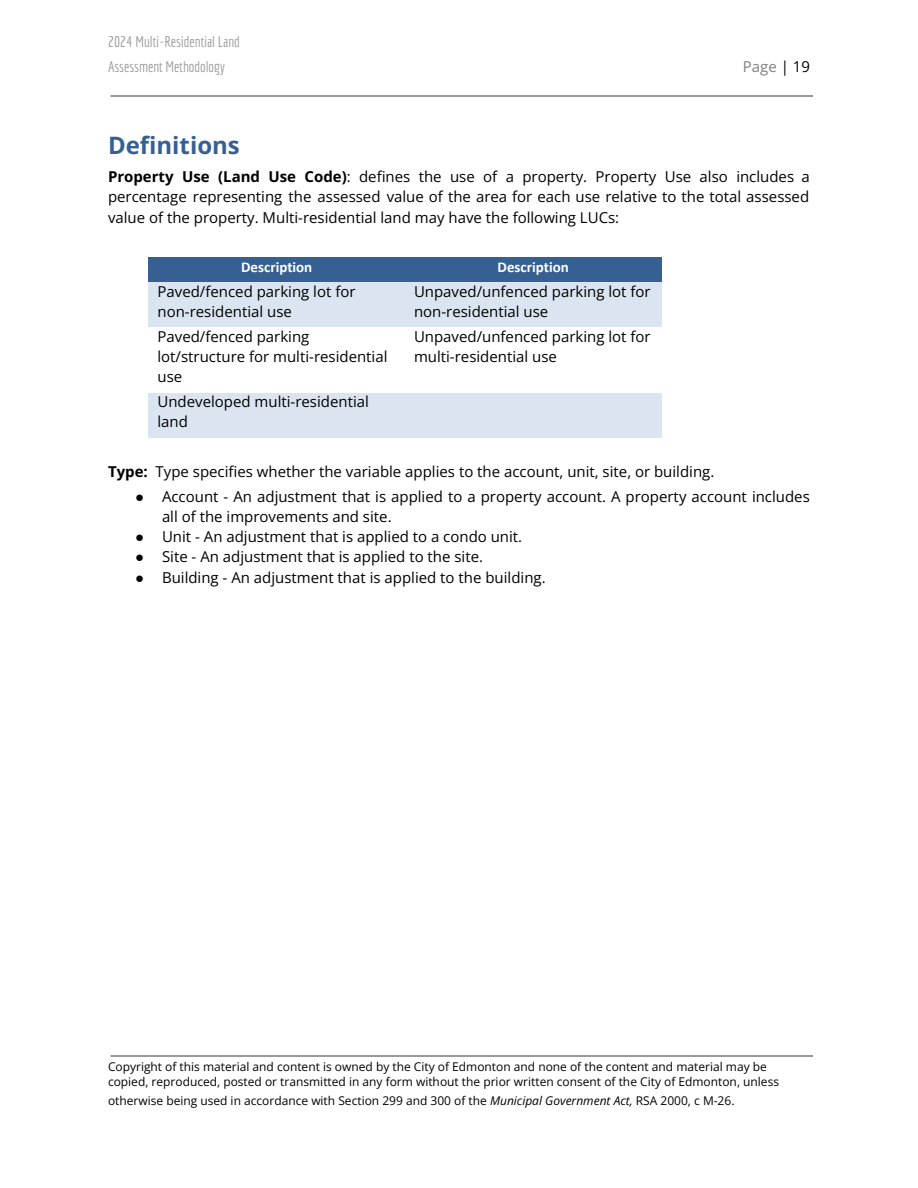
<style>
.page{position:relative;width:918px;height:1188px;background:#fff}
.page>*{position:absolute;margin:0;border:0;box-sizing:border-box;transform-origin:0 0}
.t1{font:700 24px "Open Sans";color:#366091}
.t2{font:15px/20.2px "Open Sans";color:#000}
.t3{font:15px/24.8px "Economica";color:#999}
.t4{font:700 15px "Calibri";color:#fff}
.t5{font:15px "Open Sans";color:#808080}
.t6{font:12px/14.7px "Open Sans";color:#000}
.s1{color:#000}
.s2{font-weight:700}
.s3{font-family:"Arial"}
.s4{font-style:italic}
</style>
<div class="page">
<div style="left:148px;top:258px;width:257px;height:24px;background:#366091"></div>
<div style="left:405px;top:258px;width:257px;height:24px;background:#366091"></div>
<div style="left:148px;top:282px;width:257px;height:45px;background:#dbe5f1"></div>
<div style="left:405px;top:282px;width:257px;height:45px;background:#dbe5f1"></div>
<div style="left:148px;top:393px;width:257px;height:45px;background:#dbe5f1"></div>
<div style="left:405px;top:393px;width:257px;height:45px;background:#dbe5f1"></div>
<p class="t3" style="left:108px;top:29px;width:133px">2024 Multi-Residential Land<br>Assessment Methodology</p>
<p class="t5" style="left:743px;top:56px;width:69px">Page <span class="s1">| 19</span></p>
<h1 class="t1" style="left:108px;top:128px;width:133px">Defi nitions</h1>
<p class="t2" style="left:108px;top:166px;width:703px;text-align:justify"><span class="s2">Property Use (Land Use Code)</span>: defi nes the use of a property. Property Use also includes a percentage representing the assessed value of the area for each use relative to the total assessed value of the property. Multi-residential land may have the following LUCs:</p>
<p class="t4" style="left:241px;top:261px;width:73px">Description</p>
<p class="t4" style="left:498px;top:261px;width:73px">Description</p>
<p class="t2" style="left:158px;top:281px;width:200px">Paved/fenced parking lot for non-residential use</p>
<p class="t2" style="left:414px;top:281px;width:238px">Unpaved/unfenced parking lot for non-residential use</p>
<p class="t2" style="left:158px;top:326px;width:232px">Paved/fenced parking lot/structure for multi-residential use</p>
<p class="t2" style="left:414px;top:326px;width:238px">Unpaved/unfenced parking lot for multi-residential use</p>
<p class="t2" style="left:158px;top:391px;width:213px">Undeveloped multi-residential land</p>
<p class="t2" style="left:108px;top:461px;width:608px"><span class="s2">Type:</span> Type specifies whether the variable applies to the account, unit, site, or building.</p>
<p class="t2" style="left:162px;top:486px;width:649px;text-indent:-27px"><span class="s3">●</span> Account - An adjustment that is applied to a property account. A property account includes all of the improvements and site.</p>
<p class="t2" style="left:135px;top:526px;width:389px"><span class="s3">●</span> Unit - An adjustment that is applied to a condo unit.</p>
<p class="t2" style="left:135px;top:546px;width:350px"><span class="s3">●</span> Site - An adjustment that is applied to the site.</p>
<p class="t2" style="left:135px;top:567px;width:412px"><span class="s3">●</span> Building - An adjustment that is applied to the building.</p>
<p class="t6" style="left:108px;top:1059px;width:673px">Copyright of this material and content is owned by the City of Edmonton and none of the content and material may be copied, reproduced, posted or transmitted in any form without the prior written consent of the City of Edmonton, unless</p>
<p class="t6" style="left:108px;top:1093px;width:628px">otherwise being used in accordance with Section 299 and 300 of the <span class="s4">Municipal Government Act,</span> RSA 2000, c M-26.</p>
</div>
